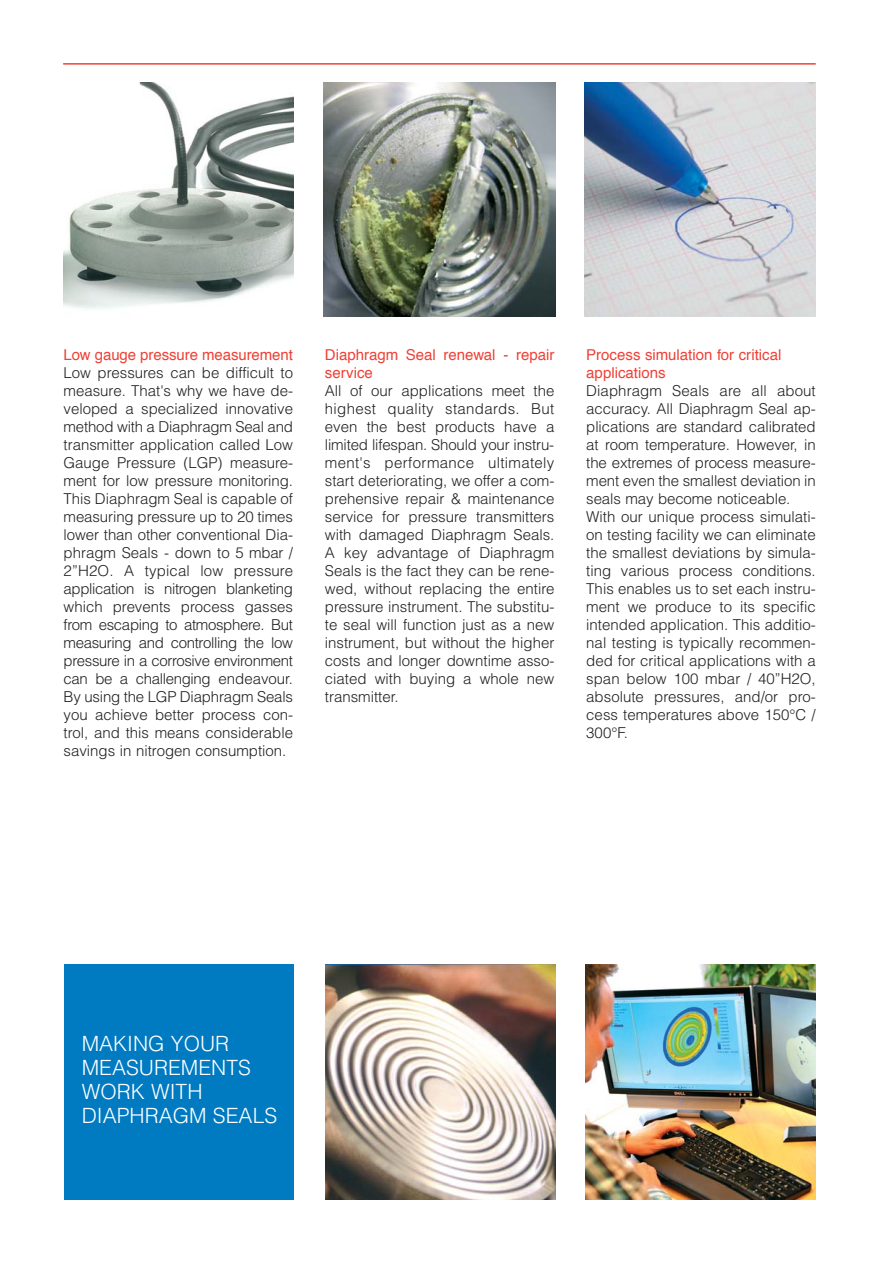
<style>
.page{position:relative;width:893px;height:1263px;background:#fff}
.page>*{position:absolute;margin:0;border:0;box-sizing:border-box;transform-origin:0 0}
.t1{font:300 21px/24px "Helvetica";color:#fff}
.t2{font:300 15px/18px "Helvetica";color:#231f20;text-align:justify}
.t3{font:15px/18px "Helvetica";color:#ef4035}
</style>
<div class="page">
<img style="left:324px;top:83px;width:231px;height:234px">
<img style="left:585px;top:83px;width:230px;height:234px">
<img style="left:64px;top:83px;width:229px;height:226px">
<hr style="left:63px;top:63px;width:752px;height:2px;background:#ef4035">
<div style="left:65px;top:965px;width:228px;height:234px;background:#007bc1"></div>
<img style="left:325px;top:965px;width:230px;height:234px">
<img style="left:585px;top:965px;width:230px;height:234px">
<p class="t3" style="left:64px;top:347px;width:231px">Low gauge pressure measurement</p>
<p class="t2" style="left:64px;top:365px;width:231px">Low pressures can be difficult to measure. That's why we have de&shy;veloped a specialized innovative method with a Diaphragm Seal and transmitter application called Low Gauge Pressure (LGP) measure&shy;ment for low pressure monitoring.<br>This Diaphragm Seal is capable of measuring pressure up to 20 times lower than other conventional Dia&shy;phragm Seals - down to 5 mbar / 2”H2O. A typical low pressure application is nitrogen blanketing which prevents process gasses from escaping to atmosphere. But measuring and controlling the low pressure in a corrosive environment can be a challenging endeavour.<br>By using the LGP Diaphragm Seals you achieve better process con&shy;trol, and this means considerable savings in nitrogen consumption.</p>
<p class="t3" style="left:325px;top:347px;width:231px">Diaphragm Seal renewal - repair service</p>
<p class="t2" style="left:325px;top:383px;width:231px">All of our applications meet the highest quality standards. But even the best products have a limited lifespan. Should your instru&shy;ment's performance ultimately start deteriorating, we offer a com&shy;prehensive repair &amp; maintenance service for pressure transmitters with damaged Diaphragm Seals.<br>A key advantage of Diaphragm Seals is the fact they can be rene&shy;wed, without replacing the entire pressure instrument. The substitu&shy;te seal will function just as a new instrument, but without the higher costs and longer downtime asso&shy;ciated with buying a whole new transmitter.</p>
<p class="t3" style="left:586px;top:347px;width:197px">Process simulation for critical applications</p>
<p class="t2" style="left:586px;top:383px;width:231px;text-align:left">Diaphragm Seals are all about accuracy. All Diaphragm Seal ap&shy;plications are standard calibrated at room temperature. However, in the extremes of process measure&shy;ment even the smallest deviation in seals may become noticeable.<br>With our unique process simulati&shy;on testing facility we can eliminate the smallest deviations by simula&shy;ting various process conditions.<br>This enables us to set each instru&shy;ment we produce to its specific intended application. This additio&shy;nal testing is typically recommen&shy;ded for critical applications with a span below 100 mbar / 40”H2O, absolute pressures, and/or pro&shy;cess temperatures above 150°C /<br>300°F.</p>
<h1 class="t1" style="left:82px;top:1034px;width:197px">MAKING YOUR<br>MEASUREMENTS<br>WORK WITH<br>DIAPHRAGM SEALS</h1>
</div>
